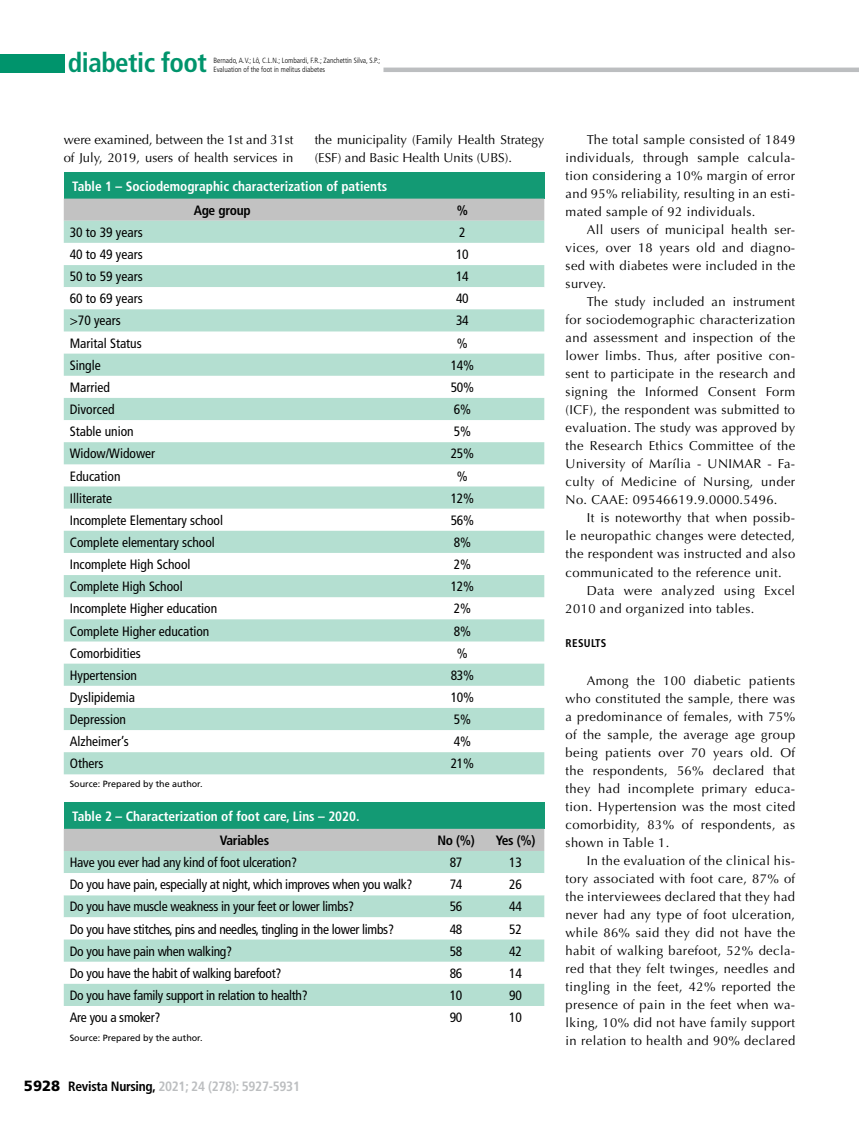
<style>
.page{position:relative;width:859px;height:1132px;background:#fff}
.page>*{position:absolute;margin:0;border:0;box-sizing:border-box;transform-origin:0 0}
.t1{font:700 condensed 27px "Frutiger LT Std";letter-spacing:-.02em;color:#00946c}
.t2{font:condensed 13.5px "Frutiger LT Std";color:#000}
.t3{font:condensed 13.5px "Frutiger LT Std";letter-spacing:-.02em;color:#000}
.t4{font:700 condensed 13.5px "Frutiger LT Std";color:#fff}
.t5{font:700 condensed 13.5px "Frutiger LT Std";letter-spacing:-.02em;color:#bcbec0}
.t6{font:700 condensed 13.5px "Frutiger LT Std";letter-spacing:-.02em;color:#000}
.t7{font:12.9px/18px "Optima LT Std";letter-spacing:.03em;color:#000;text-align:justify}
.t8{font:12.9px/18px "Optima LT Std";color:#000}
.t9{font:700 condensed 11.25px "Frutiger LT Std";letter-spacing:.03em;color:#000}
.t10{font:9px "Frutiger LT Std";color:#000}
.t11{font:300 condensed 7.5px/9px "Frutiger LT Std";color:#000}
.s1{font-weight:900;font-stretch:normal;font-size:14.85px;color:#000}
.s2{color:#000}
</style>
<div class="page">
<div style="left:0;top:54px;width:65px;height:18px;background:#00946c"></div>
<hr style="left:383px;top:68px;width:476px;height:4px;background:#bcbec0">
<div style="left:64px;top:172px;width:480px;height:27px;background:#139a74"></div>
<svg style="left:64px;top:198px;width:480px;height:45px;background:#b9d0c8"></svg>
<svg style="left:64px;top:265px;width:480px;height:510px"></svg>
<svg style="left:64px;top:309px;width:480px;height:465px;fill:#b4dfd1"></svg>
<div style="left:64px;top:802px;width:480px;height:26px;background:#139a74"></div>
<svg style="left:64px;top:828px;width:480px;height:44px;background:#b8cfc7"></svg>
<svg style="left:64px;top:872px;width:480px;height:134px"></svg>
<svg style="left:64px;top:939px;width:480px;height:66px"></svg>
<h1 class="t1" style="left:68px;top:47px;width:141px">diabetic foot</h1>
<p class="t11" style="left:213px;top:56px;width:169px">Bernado, A.V.; Lô, C.L.N.; Lombardi, F.R.; Zanchettin Silva, S.P.;<br>Evaluation of the foot in melitus diabetes</p>
<p class="t8" style="left:64px;top:131px;width:231px">were examined, between the 1st and 31st of July, 2019, users of health services in</p>
<p class="t8" style="left:315px;top:131px;width:231px">the municipality (Family Health Strategy (ESF) and Basic Health Units (UBS).</p>
<p class="t7" style="left:566px;top:131px;width:231px;text-indent:21px">The total sample consisted of 1849 individuals, through sample calcula&shy;tion considering a 10% margin of error and 95% reliability, resulting in an esti&shy;mated sample of 92 individuals.</p>
<p class="t7" style="left:566px;top:221px;width:231px;text-indent:21px">All users of municipal health ser&shy;vices, over 18 years old and diagno&shy;sed with diabetes were included in the survey.</p>
<p class="t7" style="left:566px;top:293px;width:231px;text-indent:21px">The study included an instrument for sociodemographic characterization and assessment and inspection of the lower limbs. Thus, after positive con&shy;sent to participate in the research and signing the Informed Consent Form (ICF), the respondent was submitted to evaluation. The study was approved by the Research Ethics Committee of the University of Marília - UNIMAR - Fa&shy;culty of Medicine of Nursing, under No. CAAE: 09546619.9.0000.5496.</p>
<p class="t7" style="left:566px;top:509px;width:231px;text-indent:21px">It is noteworthy that when possib&shy;le neuropathic changes were detected, the respondent was instructed and also communicated to the reference unit.</p>
<p class="t7" style="left:566px;top:581px;width:231px;text-indent:21px">Data were analyzed using Excel<br>2010 and organized into tables.</p>
<p class="t9" style="left:566px;top:636px;width:42px">RESULTS</p>
<p class="t7" style="left:566px;top:671px;width:231px;text-indent:21px">Among the 100 diabetic patients who constituted the sample, there was a predominance of females, with 75% of the sample, the average age group being patients over 70 years old. Of the respondents, 56% declared that they had incomplete primary educa&shy;tion. Hypertension was the most cited comorbidity, 83% of respondents, as shown in Table 1.</p>
<p class="t7" style="left:566px;top:851px;width:231px;text-indent:21px">In the evaluation of the clinical his&shy;tory associated with foot care, 87% of the interviewees declared that they had never had any type of foot ulceration, while 86% said they did not have the habit of walking barefoot, 52% decla&shy;red that they felt twinges, needles and tingling in the feet, 42% reported the presence of pain in the feet when wa&shy;lking, 10% did not have family support in relation to health and 90% declared</p>
<p class="t4" style="left:72px;top:178px;width:316px">Table 1 – Sociodemographic characterization of patients</p>
<p class="t6" style="left:194px;top:202px;width:58px">Age group</p>
<p class="t6" style="left:457px;top:202px;width:13px">%</p>
<p class="t2" style="left:70px;top:224px;width:74px">30 to 39 years</p>
<p class="t2" style="left:459px;top:224px;width:8px">2</p>
<p class="t2" style="left:70px;top:246px;width:74px">40 to 49 years</p>
<p class="t2" style="left:456px;top:246px;width:14px">10</p>
<p class="t2" style="left:70px;top:268px;width:74px">50 to 59 years</p>
<p class="t2" style="left:456px;top:268px;width:14px">14</p>
<p class="t2" style="left:70px;top:291px;width:74px">60 to 69 years</p>
<p class="t2" style="left:456px;top:291px;width:14px">40</p>
<p class="t2" style="left:70px;top:313px;width:53px">&gt;70 years</p>
<p class="t2" style="left:456px;top:313px;width:14px">34</p>
<p class="t2" style="left:70px;top:335px;width:73px">Marital Status</p>
<p class="t2" style="left:457px;top:335px;width:12px">%</p>
<p class="t2" style="left:70px;top:357px;width:32px">Single</p>
<p class="t2" style="left:451px;top:357px;width:25px">14%</p>
<p class="t2" style="left:70px;top:379px;width:42px">Married</p>
<p class="t2" style="left:451px;top:379px;width:25px">50%</p>
<p class="t2" style="left:70px;top:401px;width:46px">Divorced</p>
<p class="t2" style="left:454px;top:401px;width:19px">6%</p>
<p class="t2" style="left:70px;top:423px;width:65px">Stable union</p>
<p class="t2" style="left:454px;top:423px;width:19px">5%</p>
<p class="t2" style="left:70px;top:445px;width:87px">Widow/Widower</p>
<p class="t2" style="left:451px;top:445px;width:25px">25%</p>
<p class="t2" style="left:70px;top:468px;width:52px">Education</p>
<p class="t2" style="left:457px;top:468px;width:12px">%</p>
<p class="t2" style="left:70px;top:490px;width:44px">Illiterate</p>
<p class="t2" style="left:451px;top:490px;width:25px">12%</p>
<p class="t2" style="left:70px;top:512px;width:155px">Incomplete Elementary school</p>
<p class="t2" style="left:451px;top:512px;width:25px">56%</p>
<p class="t2" style="left:70px;top:534px;width:147px">Complete elementary school</p>
<p class="t2" style="left:454px;top:534px;width:19px">8%</p>
<p class="t2" style="left:70px;top:556px;width:122px">Incomplete High School</p>
<p class="t2" style="left:454px;top:556px;width:19px">2%</p>
<p class="t2" style="left:70px;top:578px;width:114px">Complete High School</p>
<p class="t2" style="left:451px;top:578px;width:25px">12%</p>
<p class="t2" style="left:70px;top:600px;width:149px">Incomplete Higher education</p>
<p class="t2" style="left:454px;top:600px;width:19px">2%</p>
<p class="t2" style="left:70px;top:622px;width:141px">Complete Higher education</p>
<p class="t2" style="left:454px;top:622px;width:19px">8%</p>
<p class="t2" style="left:70px;top:645px;width:72px">Comorbidities</p>
<p class="t2" style="left:457px;top:645px;width:12px">%</p>
<p class="t2" style="left:70px;top:667px;width:69px">Hypertension</p>
<p class="t2" style="left:451px;top:667px;width:25px">83%</p>
<p class="t2" style="left:70px;top:689px;width:67px">Dyslipidemia</p>
<p class="t2" style="left:451px;top:689px;width:25px">10%</p>
<p class="t2" style="left:70px;top:711px;width:58px">Depression</p>
<p class="t2" style="left:454px;top:711px;width:19px">5%</p>
<p class="t2" style="left:70px;top:733px;width:60px">Alzheimer’s</p>
<p class="t2" style="left:454px;top:733px;width:19px">4%</p>
<p class="t2" style="left:70px;top:755px;width:35px">Others</p>
<p class="t2" style="left:451px;top:755px;width:25px">21%</p>
<p class="t10" style="left:70px;top:778px;width:134px">Source: Prepared by the author.</p>
<p class="t4" style="left:72px;top:807px;width:289px">Table 2 – Characterization of foot care, Lins – 2020.</p>
<p class="t6" style="left:220px;top:832px;width:51px">Variables</p>
<p class="t6" style="left:437px;top:832px;width:39px">No (%)</p>
<p class="t6" style="left:496px;top:832px;width:41px">Yes (%)</p>
<p class="t3" style="left:70px;top:854px;width:229px">Have you ever had any kind of foot ulceration?</p>
<p class="t2" style="left:450px;top:854px;width:14px">87</p>
<p class="t2" style="left:509px;top:854px;width:14px">13</p>
<p class="t3" style="left:70px;top:876px;width:344px">Do you have pain, especially at night, which improves when you walk?</p>
<p class="t2" style="left:450px;top:876px;width:14px">74</p>
<p class="t2" style="left:509px;top:876px;width:14px">26</p>
<p class="t3" style="left:70px;top:898px;width:286px">Do you have muscle weakness in your feet or lower limbs?</p>
<p class="t2" style="left:450px;top:898px;width:14px">56</p>
<p class="t2" style="left:509px;top:898px;width:14px">44</p>
<p class="t3" style="left:70px;top:920px;width:326px">Do you have stitches, pins and needles, tingling in the lower limbs?</p>
<p class="t2" style="left:450px;top:920px;width:14px">48</p>
<p class="t2" style="left:509px;top:920px;width:14px">52</p>
<p class="t3" style="left:70px;top:942px;width:164px">Do you have pain when walking?</p>
<p class="t2" style="left:450px;top:942px;width:14px">58</p>
<p class="t2" style="left:509px;top:942px;width:14px">42</p>
<p class="t3" style="left:70px;top:964px;width:213px">Do you have the habit of walking barefoot?</p>
<p class="t2" style="left:450px;top:964px;width:14px">86</p>
<p class="t2" style="left:509px;top:964px;width:14px">14</p>
<p class="t3" style="left:70px;top:987px;width:239px">Do you have family support in relation to health?</p>
<p class="t2" style="left:450px;top:987px;width:14px">10</p>
<p class="t2" style="left:509px;top:987px;width:14px">90</p>
<p class="t3" style="left:70px;top:1009px;width:92px">Are you a smoker?</p>
<p class="t2" style="left:450px;top:1009px;width:14px">90</p>
<p class="t2" style="left:509px;top:1009px;width:14px">10</p>
<p class="t10" style="left:70px;top:1032px;width:134px">Source: Prepared by the author.</p>
<p class="t5" style="left:24px;top:1077px;width:277px"><span class="s1">5928</span> <span class="s2">Revista Nursing,</span> 2021; 24 (278): 5927-5931</p>
</div>
